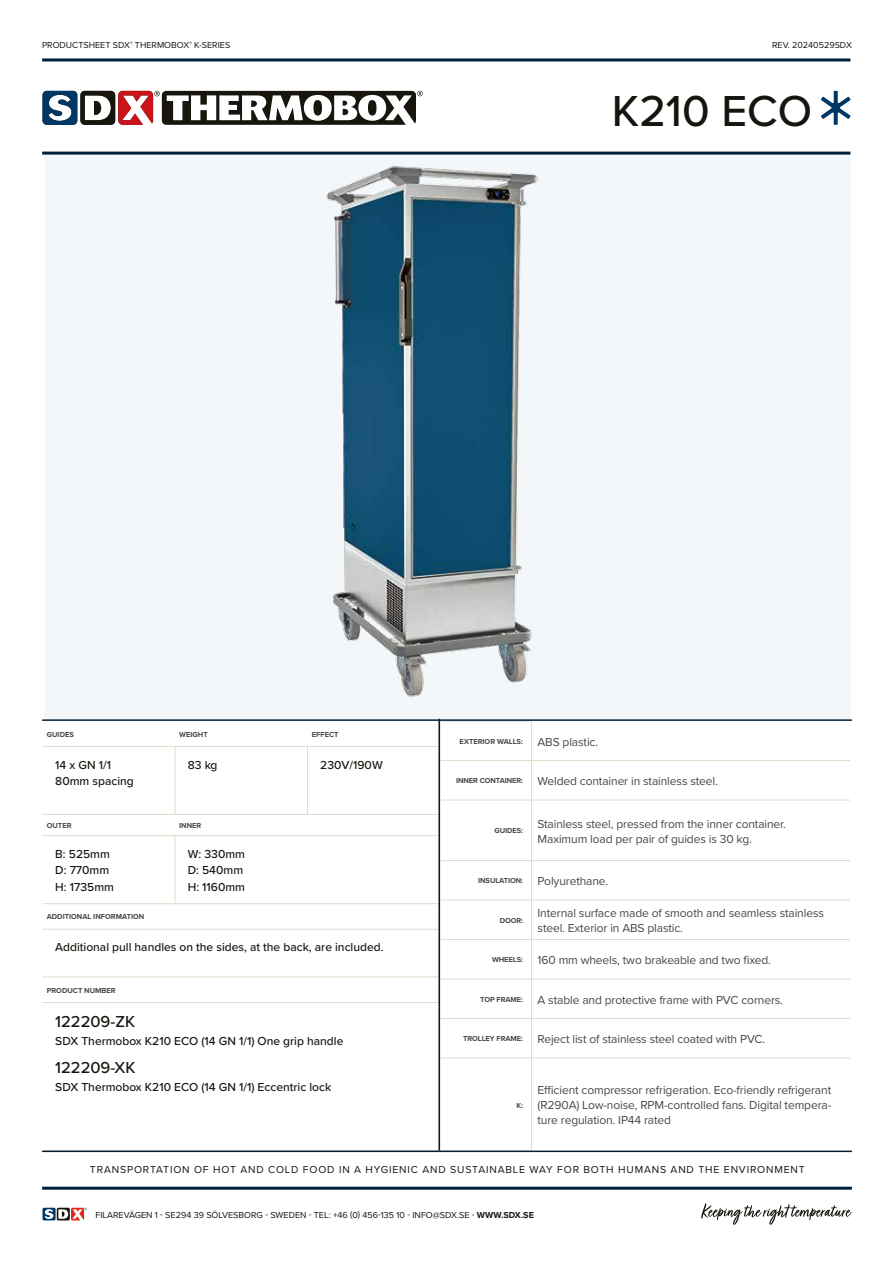
<style>
.page{position:relative;width:893px;height:1263px;background:#fff}
.page>*{position:absolute;margin:0;border:0;box-sizing:border-box;transform-origin:0 0}
.t1{font:500 45px "Proxima Nova";color:#18150f}
.t2{font:500 16.5px "Proxima Nova";color:#18150f}
.t3{font:12px/15px "Proxima Nova";letter-spacing:-.01em;color:#454847}
.t4{font:500 12px/16.5px "Proxima Nova";color:#18150f}
.t5{font:10.5px "Proxima Nova";letter-spacing:.08em;color:#18150f}
.t6{font:9px "Proxima Nova";color:#18150f}
.t7{font:700 7.5px "Proxima Nova";color:#454847}
.s1{font-weight:400;font-size:12px}
.s2{font-weight:700;font-size:7.5px}
.s3{font-weight:700}
</style>
<div class="page">
<div style="left:45px;top:153px;width:805px;height:566px;background:#f4f7f9"></div>
<img style="left:326px;top:166px;width:212px;height:553px">
<hr style="left:440px;top:721px;width:92px;height:1px;background:#e2dacb">
<hr style="left:440px;top:721px;width:1px;height:39px;background:#e2dacb">
<hr style="left:531px;top:721px;width:1px;height:39px;background:#e2dacb">
<hr style="left:440px;top:760px;width:91px;height:1px;background:#e2dacb">
<hr style="left:440px;top:761px;width:1px;height:39px;background:#e2dacb">
<hr style="left:531px;top:760px;width:319px;height:1px;background:#e2dacb">
<hr style="left:531px;top:761px;width:1px;height:39px;background:#e2dacb">
<hr style="left:440px;top:800px;width:91px;height:1px;background:#e2dacb">
<hr style="left:440px;top:800px;width:1px;height:60px;background:#e2dacb">
<hr style="left:531px;top:800px;width:319px;height:1px;background:#e2dacb">
<hr style="left:531px;top:800px;width:1px;height:60px;background:#e2dacb">
<hr style="left:440px;top:860px;width:91px;height:1px;background:#e2dacb">
<hr style="left:440px;top:861px;width:1px;height:39px;background:#e2dacb">
<hr style="left:531px;top:860px;width:319px;height:1px;background:#e2dacb">
<hr style="left:531px;top:861px;width:1px;height:39px;background:#e2dacb">
<hr style="left:440px;top:900px;width:91px;height:1px;background:#e2dacb">
<hr style="left:440px;top:900px;width:1px;height:39px;background:#e2dacb">
<hr style="left:531px;top:900px;width:319px;height:1px;background:#e2dacb">
<hr style="left:531px;top:900px;width:1px;height:39px;background:#e2dacb">
<hr style="left:440px;top:939px;width:91px;height:1px;background:#e2dacb">
<hr style="left:440px;top:940px;width:1px;height:39px;background:#e2dacb">
<hr style="left:531px;top:939px;width:319px;height:1px;background:#e2dacb">
<hr style="left:531px;top:940px;width:1px;height:39px;background:#e2dacb">
<hr style="left:440px;top:979px;width:91px;height:1px;background:#e2dacb">
<hr style="left:440px;top:979px;width:1px;height:39px;background:#e2dacb">
<hr style="left:531px;top:979px;width:319px;height:1px;background:#e2dacb">
<hr style="left:531px;top:979px;width:1px;height:39px;background:#e2dacb">
<hr style="left:440px;top:1018px;width:91px;height:1px;background:#e2dacb">
<hr style="left:440px;top:1019px;width:1px;height:39px;background:#e2dacb">
<hr style="left:531px;top:1018px;width:319px;height:1px;background:#e2dacb">
<hr style="left:531px;top:1019px;width:1px;height:39px;background:#e2dacb">
<hr style="left:440px;top:1058px;width:91px;height:1px;background:#e2dacb">
<hr style="left:440px;top:1058px;width:1px;height:93px;background:#e2dacb">
<hr style="left:531px;top:1058px;width:319px;height:1px;background:#e2dacb">
<hr style="left:531px;top:1058px;width:1px;height:93px;background:#e2dacb">
<hr style="left:43px;top:746px;width:132px;height:1px;background:#e2dacb">
<hr style="left:175px;top:746px;width:132px;height:1px;background:#e2dacb">
<hr style="left:175px;top:746px;width:1px;height:68px;background:#e2dacb">
<hr style="left:307px;top:746px;width:133px;height:1px;background:#e2dacb">
<hr style="left:43px;top:814px;width:132px;height:1px;background:#e2dacb">
<hr style="left:175px;top:814px;width:132px;height:1px;background:#e2dacb">
<hr style="left:307px;top:814px;width:133px;height:1px;background:#e2dacb">
<hr style="left:43px;top:903px;width:132px;height:1px;background:#e2dacb">
<hr style="left:175px;top:903px;width:132px;height:1px;background:#e2dacb">
<hr style="left:307px;top:903px;width:133px;height:1px;background:#e2dacb">
<hr style="left:43px;top:977px;width:132px;height:1px;background:#e2dacb">
<hr style="left:175px;top:977px;width:132px;height:1px;background:#e2dacb">
<hr style="left:307px;top:977px;width:133px;height:1px;background:#e2dacb">
<hr style="left:43px;top:835px;width:132px;height:1px;background:#e2dacb">
<hr style="left:175px;top:835px;width:132px;height:1px;background:#e2dacb">
<hr style="left:175px;top:836px;width:1px;height:67px;background:#e2dacb">
<hr style="left:307px;top:835px;width:133px;height:1px;background:#e2dacb">
<hr style="left:43px;top:929px;width:132px;height:1px;background:#e2dacb">
<hr style="left:175px;top:929px;width:132px;height:1px;background:#e2dacb">
<hr style="left:307px;top:929px;width:133px;height:1px;background:#e2dacb">
<hr style="left:43px;top:1002px;width:132px;height:1px;background:#e2dacb">
<hr style="left:175px;top:1002px;width:132px;height:1px;background:#e2dacb">
<hr style="left:307px;top:1002px;width:133px;height:1px;background:#e2dacb">
<hr style="left:307px;top:746px;width:1px;height:68px;background:#e2dacb">
<svg style="left:43px;top:1208px;width:44px;height:12px"></svg>
<hr style="left:42px;top:1150px;width:810px;height:2px;background:#001f39">
<hr style="left:42px;top:1187px;width:810px;height:3px;background:#001f39">
<hr style="left:42px;top:58px;width:808px;height:3px;background:#001f39">
<hr style="left:42px;top:152px;width:808px;height:3px;background:#001f39">
<hr style="left:42px;top:719px;width:810px;height:2px;background:#001f39">
<hr style="left:438px;top:719px;width:2px;height:431px;background:#001f39">
<svg style="left:701px;top:1203px;width:151px;height:22px"></svg>
<svg style="left:43px;top:91px;width:380px;height:34px"></svg>
<svg style="left:821px;top:91px;width:30px;height:34px"></svg>
<p class="t6" style="left:42px;top:39px;width:190px">PRODUCTSHEET SDX<sup>®</sup> THERMOBOX<sup>®</sup> K-SERIES</p>
<p class="t6" style="left:772px;top:39px;width:81px">REV. 20240529SDX</p>
<h1 class="t1" style="left:612px;top:77px;width:202px">K210 ECO</h1>
<p class="t7" style="left:47px;top:728px;width:29px">GUIDES</p>
<p class="t7" style="left:179px;top:728px;width:30px">WEIGHT</p>
<p class="t7" style="left:312px;top:728px;width:28px">EFFECT</p>
<p class="t4" style="left:55px;top:756px;width:80px">14 x GN 1/1<br>80mm spacing</p>
<p class="t4" style="left:188px;top:756px;width:31px">83 kg</p>
<p class="t4" style="left:320px;top:756px;width:64px">230V/190W</p>
<p class="t7" style="left:47px;top:820px;width:26px">OUTER</p>
<p class="t7" style="left:179px;top:820px;width:24px">INNER</p>
<p class="t4" style="left:55px;top:845px;width:60px">B: 525mm<br>D: 770mm<br>H: 1735mm</p>
<p class="t4" style="left:188px;top:845px;width:59px">W: 330mm<br>D: 540mm<br>H: 1160mm</p>
<p class="t7" style="left:47px;top:911px;width:99px">ADDITIONAL INFORMATION</p>
<p class="t4" style="left:55px;top:939px;width:330px">Additional pull handles on the sides, at the back, are included.</p>
<p class="t7" style="left:47px;top:985px;width:71px">PRODUCT NUMBER</p>
<h2 class="t2" style="left:55px;top:1009px;width:81px">122209-ZK</h2>
<p class="t4" style="left:55px;top:1032px;width:290px">SDX Thermobox K210 ECO (14 GN 1/1) One grip handle</p>
<h2 class="t2" style="left:55px;top:1055px;width:82px">122209-XK</h2>
<p class="t4" style="left:55px;top:1079px;width:277px">SDX Thermobox K210 ECO (14 GN 1/1) Eccentric lock</p>
<p class="t7" style="left:460px;top:736px;width:140px">EXTERIOR WALLS: <span class="s1">ABS plastic.</span></p>
<p class="t3" style="left:456px;top:773px;width:263px"><span class="s2">INNER CONTAINER:</span> Welded container in stainless steel.</p>
<p class="t7" style="left:494px;top:825px;width:30px">GUIDES:</p>
<p class="t3" style="left:537px;top:815px;width:250px">Stainless steel, pressed from the inner container.<br>Maximum load per pair of guides is 30 kg.</p>
<p class="t3" style="left:478px;top:873px;width:132px"><span class="s2">INSULATION:</span> Polyurethane.</p>
<p class="t7" style="left:500px;top:915px;width:25px">DOOR:</p>
<p class="t3" style="left:537px;top:905px;width:288px">Internal surface made of smooth and seamless stainless steel. Exterior in ABS plastic.</p>
<p class="t3" style="left:492px;top:952px;width:280px"><span class="s2">WHEELS:</span> 160 mm wheels, two brakeable and two fixed.</p>
<p class="t3" style="left:480px;top:991px;width:304px"><span class="s2">TOP FRAME:</span> A stable and protective frame with PVC corners.</p>
<p class="t3" style="left:463px;top:1031px;width:304px"><span class="s2">TROLLEY FRAME:</span> Reject list of stainless steel coated with PVC.</p>
<p class="t3" style="left:537px;top:1082px;width:295px;text-align:justify">Efficient compressor refrigeration. Eco-friendly refrigerant (R290A) Low-noise, RPM-controlled fans. Digital tempera&shy;ture regulation. IP44 rated</p>
<p class="t5" style="left:90px;top:1162px;width:716px">TRANSPORTATION OF HOT AND COLD FOOD IN A HYGIENIC AND SUSTAINABLE WAY FOR BOTH HUMANS AND THE ENVIRONMENT</p>
<p class="t7" style="left:516px;top:1099px;width:8px">K:</p>
<p class="t6" style="left:95px;top:1208px;width:440px">FILAREVÄGEN 1 - SE294 39 SÖLVESBORG - SWEDEN - TEL: +46 (0) 456-135 10 - INFO@SDX.SE - <span class="s3">WWW.SDX.SE</span></p>
</div>
